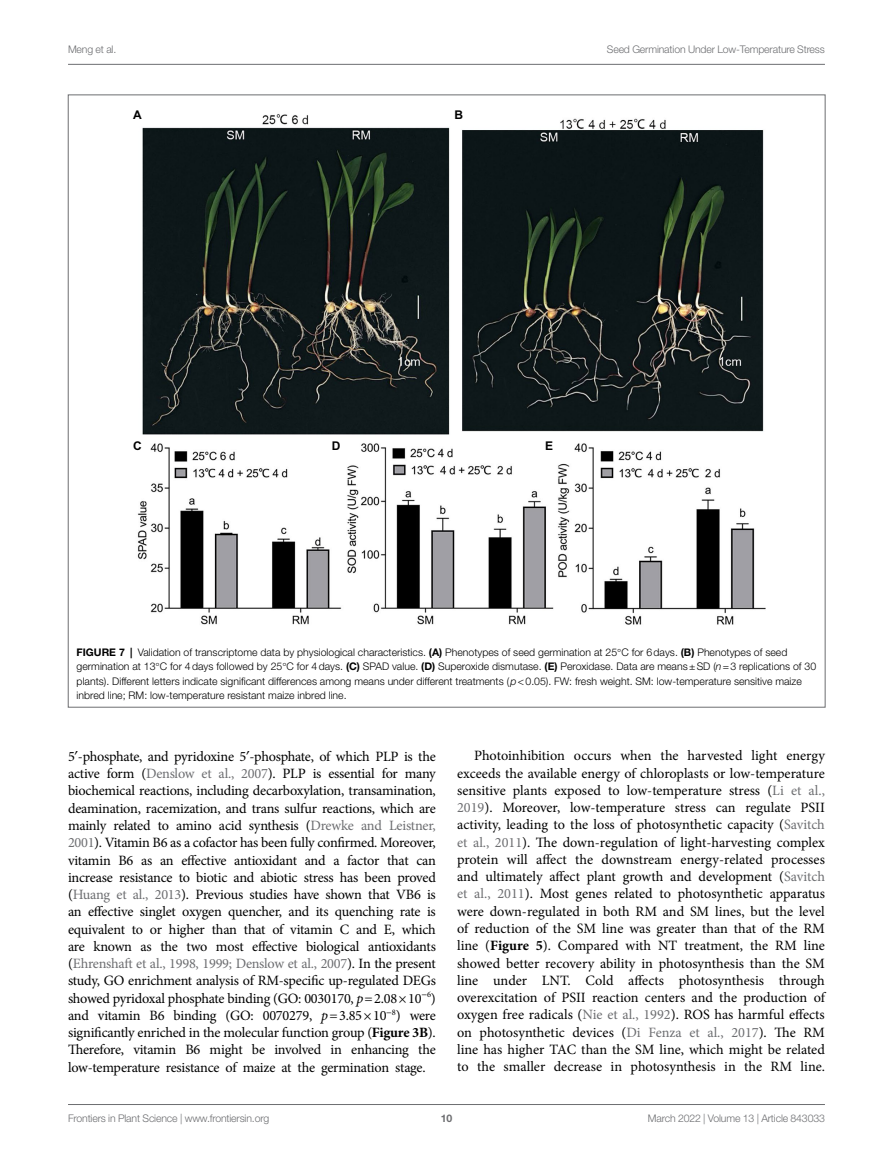
<style>
.page{position:relative;width:893px;height:1170px;background:#fff}
.page>*{position:absolute;margin:0;border:0;box-sizing:border-box;transform-origin:0 0}
.TEXT{font:14.25px/17.2px "Minion Pro";letter-spacing:-.01em;color:#000;text-align:justify}
.t1{font:700 12px "Arial";color:#000}
.FIG_LEG{font:300 10.5px/14.2px "Helvetica Neue LT Std";color:#000}
.t2{font:300 10.5px "Helvetica Neue LT Std";letter-spacing:-.015em;color:#6d6e71}
.t3{font:700 10.5px "Helvetica Neue LT Std";color:#6d6e71}
.s1{font-weight:700}
.s2{font-family:"STIX General";font-weight:400}
.s3{font-style:italic}
.s4{font-family:"Gentium Plus"}
.s5{color:#6d6e71}
</style>
<div class="page">
<hr style="left:68px;top:64px;width:757px;height:1px;background:#6d6e71">
<hr style="left:68px;top:1104px;width:757px;height:1px;background:#6d6e71">
<img style="left:137px;top:114px;width:629px;height:511px">
<p class="t2" style="left:68px;top:42px;width:50px">Meng et al.</p>
<p class="t2" style="left:607px;top:42px;width:219px">Seed Germination Under Low-Temperature Stress</p>
<p class="t1" style="left:133px;top:107px;width:10px">A</p>
<p class="t1" style="left:455px;top:107px;width:10px">B</p>
<p class="t1" style="left:133px;top:437px;width:10px">C</p>
<p class="t1" style="left:332px;top:437px;width:10px">D</p>
<p class="t1" style="left:545px;top:437px;width:10px">E</p>
<p class="FIG_LEG" style="left:77px;top:645px;width:741px"><span class="s1">FIGURE 7 |</span> Validation of transcriptome data by physiological characteristics. <span class="s1">(A)</span> Phenotypes of seed germination at 25<span class="s2">°</span>C for 6days. <span class="s1">(B)</span> Phenotypes of seed germination at 13<span class="s2">°</span>C for 4days followed by 25<span class="s2">°</span>C for 4days. <span class="s1">(C)</span> SPAD value. <span class="s1">(D)</span> Superoxide dismutase. <span class="s1">(E)</span> Peroxidase. Data are means±SD (<span class="s3">n</span>=3 replications of 30 plants). Different letters indicate significant differences among means under different treatments (<span class="s3">p</span>&lt;0.05). FW: fresh weight. SM: low-temperature sensitive maize inbred line; RM: low-temperature resistant maize inbred line.</p>
<p class="TEXT" style="left:68px;top:747px;width:369px">5<span class="s4">′</span>-phosphate, and pyridoxine 5<span class="s4">′</span>-phosphate, of which PLP is the active form (<span class="s5">Denslow et al., 2007</span>). PLP is essential for many biochemical reactions, including decarboxylation, transamination, deamination, racemization, and trans sulfur reactions, which are mainly related to amino acid synthesis (<span class="s5">Drewke and Leistner, 2001</span>). Vitamin B6 as a cofactor has been fully confirmed. Moreover, vitamin B6 as an effective antioxidant and a factor that can increase resistance to biotic and abiotic stress has been proved (<span class="s5">Huang et al., 2013</span>). Previous studies have shown that VB6 is an effective singlet oxygen quencher, and its quenching rate is equivalent to or higher than that of vitamin C and E, which are known as the two most effective biological antioxidants (<span class="s5">Ehrenshaft et al., 1998, 1999; Denslow et al., 2007</span>). In the present study, GO enrichment analysis of RM-specific up-regulated DEGs showed pyridoxal phosphate binding (GO: 0030170, <span class="s3">p</span>=2.08×10<sup>−</sup><sup>6</sup>) and vitamin B6 binding (GO: 0070279, <span class="s3">p</span>=3.85×10<sup>−</sup><sup>8</sup>) were significantly enriched in the molecular function group (<span class="s1">Figure 3B</span>).<br>Therefore, vitamin B6 might be involved in enhancing the low-temperature resistance of maize at the germination stage.</p>
<p class="TEXT" style="left:457px;top:747px;width:369px;text-indent:17px">Photoinhibition occurs when the harvested light energy exceeds the available energy of chloroplasts or low-temperature sensitive plants exposed to low-temperature stress (<span class="s5">Li et al., 2019</span>). Moreover, low-temperature stress can regulate PSII activity, leading to the loss of photosynthetic capacity (<span class="s5">Savitch et al., 2011</span>). The down-regulation of light-harvesting complex protein will affect the downstream energy-related processes and ultimately affect plant growth and development (<span class="s5">Savitch et al., 2011</span>). Most genes related to photosynthetic apparatus were down-regulated in both RM and SM lines, but the level of reduction of the SM line was greater than that of the RM line (<span class="s1">Figure 5</span>). Compared with NT treatment, the RM line showed better recovery ability in photosynthesis than the SM line under LNT. Cold affects photosynthesis through overexcitation of PSII reaction centers and the production of oxygen free radicals (<span class="s5">Nie et al., 1992</span>). ROS has harmful effects on photosynthetic devices (<span class="s5">Di Fenza et al., 2017</span>). The RM line has higher TAC than the SM line, which might be related to the smaller decrease in photosynthesis in the RM line.</p>
<p class="t2" style="left:68px;top:1111px;width:203px">Frontiers in Plant Science | www.frontiersin.org</p>
<p class="t3" style="left:441px;top:1111px;width:13px">10</p>
<p class="t2" style="left:648px;top:1111px;width:178px">March 2022 | Volume 13 | Article 843033</p>
</div>
